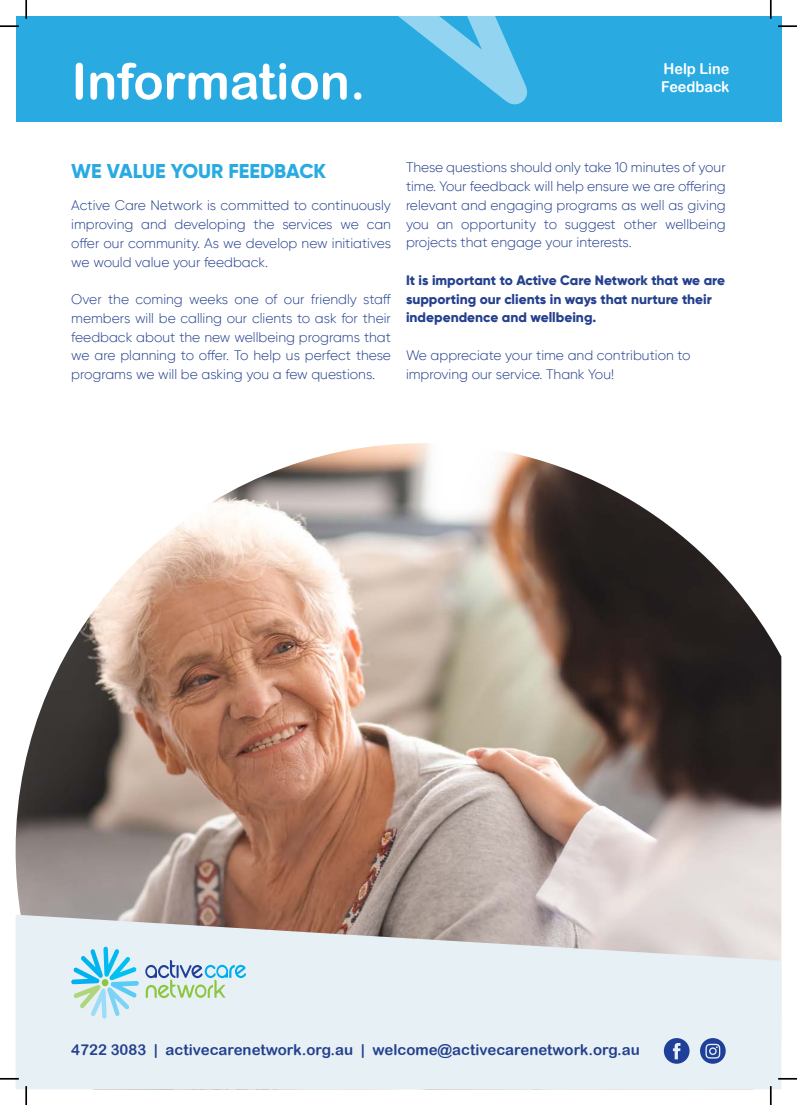
<style>
.page{position:relative;width:797px;height:1105px;background:#fff}
.page>*{position:absolute;margin:0;border:0;box-sizing:border-box;transform-origin:0 0}
.t1{font:50px "Arial Rounded MT Bold";color:#fff}
.t2{font:800 20px "Gilroy";color:#29abe2}
.t3{font:15px "Arial Rounded MT Bold";color:#24408e}
.t4{font:15px/18px "Arial Rounded MT Bold";color:#fff;scale:.96 1}
.t5{font:300 13.75px/18.8px "Gilroy";color:#24408e;text-align:justify}
.t6{font:800 13.75px/18.8px "Gilroy";color:#24408e}
</style>
<div class="page">
<img style="left:16px;top:443px;width:765px;height:472px">
<svg style="left:16px;top:915px;width:765px;height:174px;background:#e1e7ea"></svg>
<div style="left:16px;top:16px;width:765px;height:105px;background:#29abe2"></div>
<svg style="left:71px;top:947px;width:68px;height:72px;background:#aae0ed"></svg>
<svg style="left:145px;top:959px;width:101px;height:39px;background:#bed8d7"></svg>
<svg style="left:664px;top:1038px;width:25px;height:26px"></svg>
<svg style="left:700px;top:1038px;width:25px;height:26px"></svg>
<svg style="left:398px;top:16px;width:129px;height:89px"></svg>
<svg style="left:0;top:25px;width:19px;height:2px"></svg>
<svg style="left:778px;top:25px;width:19px;height:2px"></svg>
<svg style="left:0;top:1078px;width:19px;height:1px"></svg>
<svg style="left:778px;top:1078px;width:19px;height:1px"></svg>
<svg style="left:25px;top:0;width:2px;height:19px"></svg>
<svg style="left:25px;top:1086px;width:2px;height:19px"></svg>
<svg style="left:770px;top:0;width:1px;height:19px"></svg>
<svg style="left:770px;top:1086px;width:1px;height:19px"></svg>
<h1 class="t1" style="left:71px;top:63px;width:295px">Information.</h1>
<p class="t4" style="left:661px;top:61px;width:72px">Help Line<br>Feedback</p>
<h2 class="t2" style="left:71px;top:162px;width:256px">WE VALUE YOUR FEEDBACK</h2>
<p class="t5" style="left:71px;top:197px;width:321px">Active Care Network is committed to continuously improving and developing the services we can offer our community. As we develop new initiatives we would value your feedback.</p>
<p class="t5" style="left:71px;top:290px;width:321px">Over the coming weeks one of our friendly staff members will be calling our clients to ask for their feedback about the new wellbeing programs that we are planning to offer. To help us perfect these programs we will be asking you a few questions.</p>
<p class="t5" style="left:406px;top:159px;width:321px">These questions should only take 10 minutes of your time. Your feedback will help ensure we are offering relevant and engaging programs as well as giving you an opportunity to suggest other wellbeing projects that engage your interests.</p>
<p class="t6" style="left:406px;top:272px;width:321px">It is important to Active Care Network that we are supporting our clients in ways that nurture their independence and wellbeing.</p>
<p class="t5" style="left:406px;top:347px;width:286px">We appreciate your time and contribution to improving our service. Thank You!</p>
<p class="t3" style="left:71px;top:1044px;width:570px">4722 3083 | activecarenetwork.org.au | welcome@activecarenetwork.org.au</p>
</div>
